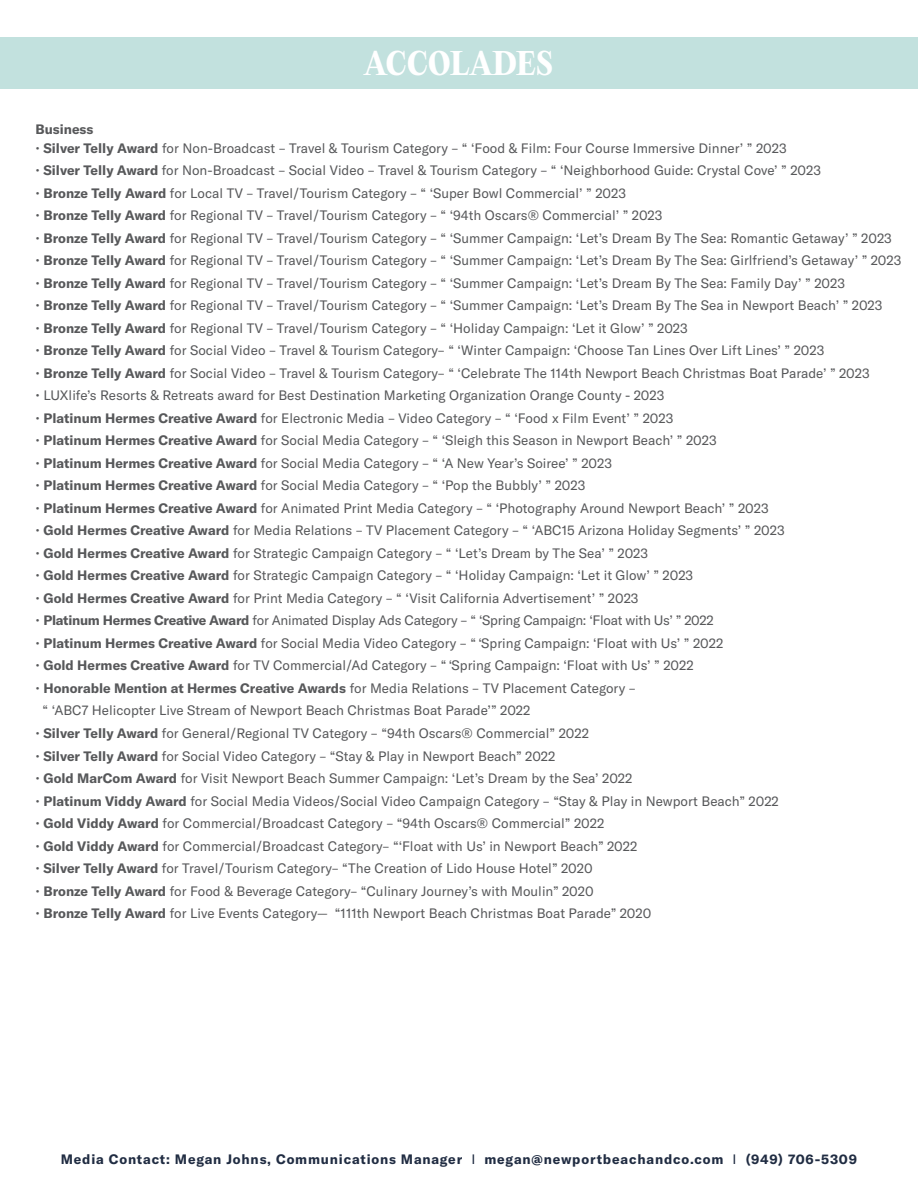
<style>
.page{position:relative;width:918px;height:1188px;background:#fff}
.page>*{position:absolute;margin:0;border:0;box-sizing:border-box;transform-origin:0 0}
.t1{font:700 30px "PP Editorial New";letter-spacing:-.01em;color:#fff}
.t2{font:13.5px/22.5px "GT America";color:#57585a}
.t3{font:13.5px "GT America";letter-spacing:-.02em;color:#57585a}
.t4{font:700 13.5px "GT America";letter-spacing:.06em;color:#202c42}
.t5{font:700 13.5px "GT America";color:#57585a}
.s1{font-weight:700}
.s2{font-weight:400}
</style>
<div class="page">
<div style="left:0;top:37px;width:918px;height:52px;background:#c2e1de"></div>
<h1 class="t1" style="left:364px;top:43px;width:190px">ACCOLADES</h1>
<p class="t5" style="left:36px;top:120px;width:59px">Business</p>
<p class="t2" style="left:36px;top:137px;width:753px">• <span class="s1">Silver Telly Award</span> for Non-Broadcast – Travel &amp; Tourism Category – “ ‘Food &amp; Film: Four Course Immersive Dinner’ ” 2023</p>
<p class="t2" style="left:36px;top:159px;width:787px">• <span class="s1">Silver Telly Award</span> for Non-Broadcast – Social Video – Travel &amp; Tourism Category – “ ‘Neighborhood Guide: Crystal Cove’ ” 2023</p>
<p class="t2" style="left:36px;top:182px;width:592px">• <span class="s1">Bronze Telly Award</span> for Local TV – Travel/Tourism Category – “ ‘Super Bowl Commercial’ ” 2023</p>
<p class="t2" style="left:36px;top:204px;width:628px">• <span class="s1">Bronze Telly Award</span> for Regional TV – Travel/Tourism Category – “ ‘94th Oscars® Commercial’ ” 2023</p>
<p class="t2" style="left:36px;top:227px;width:858px">• <span class="s1">Bronze Telly Award</span> for Regional TV – Travel/Tourism Category – “ ‘Summer Campaign: ‘Let’s Dream By The Sea: Romantic Getaway’ ” 2023</p>
<p class="t2" style="left:36px;top:249px;width:867px">• <span class="s1">Bronze Telly Award</span> for Regional TV – Travel/Tourism Category – “ ‘Summer Campaign: ‘Let’s Dream By The Sea: Girlfriend’s Getaway’ ” 2023</p>
<p class="t2" style="left:36px;top:272px;width:811px">• <span class="s1">Bronze Telly Award</span> for Regional TV – Travel/Tourism Category – “ ‘Summer Campaign: ‘Let’s Dream By The Sea: Family Day’ ” 2023</p>
<p class="t2" style="left:36px;top:294px;width:848px">• <span class="s1">Bronze Telly Award</span> for Regional TV – Travel/Tourism Category – “ ‘Summer Campaign: ‘Let’s Dream By The Sea in Newport Beach’ ” 2023</p>
<p class="t2" style="left:36px;top:317px;width:654px">• <span class="s1">Bronze Telly Award</span> for Regional TV – Travel/Tourism Category – “ ‘Holiday Campaign: ‘Let it Glow’ ” 2023</p>
<p class="t2" style="left:36px;top:339px;width:790px">• <span class="s1">Bronze Telly Award</span> for Social Video – Travel &amp; Tourism Category– “ ‘Winter Campaign: ‘Choose Tan Lines Over Lift Lines’ ” 2023</p>
<p class="t2" style="left:36px;top:362px;width:836px">• <span class="s1">Bronze Telly Award</span> for Social Video – Travel &amp; Tourism Category– “ ‘Celebrate The 114th Newport Beach Christmas Boat Parade’ ” 2023</p>
<p class="t2" style="left:36px;top:384px;width:630px">• LUXlife’s Resorts &amp; Retreats award for Best Destination Marketing Organization Orange County - 2023</p>
<p class="t2" style="left:36px;top:407px;width:639px">• <span class="s1">Platinum Hermes Creative Award</span> for Electronic Media – Video Category – “ ‘Food x Film Event’ ” 2023</p>
<p class="t2" style="left:36px;top:429px;width:683px">• <span class="s1">Platinum Hermes Creative Award</span> for Social Media Category – “ ‘Sleigh this Season in Newport Beach’ ” 2023</p>
<p class="t2" style="left:36px;top:452px;width:578px">• <span class="s1">Platinum Hermes Creative Award</span> for Social Media Category – “ ‘A New Year’s Soiree’ ” 2023</p>
<p class="t2" style="left:36px;top:474px;width:551px">• <span class="s1">Platinum Hermes Creative Award</span> for Social Media Category – “ ‘Pop the Bubbly’ ” 2023</p>
<p class="t2" style="left:36px;top:497px;width:735px">• <span class="s1">Platinum Hermes Creative Award</span> for Animated Print Media Category – “ ‘Photography Around Newport Beach’ ” 2023</p>
<p class="t2" style="left:36px;top:519px;width:751px">• <span class="s1">Gold Hermes Creative Award</span> for Media Relations – TV Placement Category – “ ‘ABC15 Arizona Holiday Segments’ ” 2023</p>
<p class="t2" style="left:36px;top:542px;width:614px">• <span class="s1">Gold Hermes Creative Award</span> for Strategic Campaign Category – “ ‘Let’s Dream by The Sea’ ” 2023</p>
<p class="t2" style="left:36px;top:564px;width:659px">• <span class="s1">Gold Hermes Creative Award</span> for Strategic Campaign Category – “ ‘Holiday Campaign: ‘Let it Glow’ ” 2023</p>
<p class="t2" style="left:36px;top:587px;width:605px">• <span class="s1">Gold Hermes Creative Award</span> for Print Media Category – “ ‘Visit California Advertisement’ ” 2023</p>
<p class="t3" style="left:36px;top:613px;width:680px">• <span class="s1">Platinum Hermes Creative Award</span> for Animated Display Ads Category – “ ‘Spring Campaign: ‘Float with Us’ ” 2022</p>
<p class="t2" style="left:36px;top:632px;width:689px">• <span class="s1">Platinum Hermes Creative Award</span> for Social Media Video Category – “ ‘Spring Campaign: ‘Float with Us’ ” 2022</p>
<p class="t2" style="left:36px;top:654px;width:660px">• <span class="s1">Gold Hermes Creative Award</span> for TV Commercial/Ad Category – “ ‘Spring Campaign: ‘Float with Us’ ” 2022</p>
<p class="t2" style="left:43px;top:677px;width:595px;text-indent:-7px">• <span class="s1">Honorable Mention at Hermes Creative Awards</span> for Media Relations – TV Placement Category – “ ‘ABC7 Helicopter Live Stream of Newport Beach Christmas Boat Parade’” 2022</p>
<p class="t2" style="left:36px;top:722px;width:555px">• <span class="s1">Silver Telly Award</span> for General/Regional TV Category – “94th Oscars® Commercial” 2022</p>
<p class="t2" style="left:36px;top:745px;width:521px">• <span class="s1">Silver Telly Award</span> for Social Video Category – “Stay &amp; Play in Newport Beach” 2022</p>
<p class="t2" style="left:36px;top:767px;width:599px">• <span class="s1">Gold MarCom Award</span> for Visit Newport Beach Summer Campaign: ‘Let’s Dream by the Sea’ 2022</p>
<p class="t2" style="left:36px;top:790px;width:745px">• <span class="s1">Platinum Viddy Award</span> for Social Media Videos/Social Video Campaign Category – “Stay &amp; Play in Newport Beach” 2022</p>
<p class="t2" style="left:36px;top:812px;width:570px">• <span class="s1">Gold Viddy Award</span> for Commercial/Broadcast Category – “94th Oscars® Commercial” 2022</p>
<p class="t2" style="left:36px;top:835px;width:603px">• <span class="s1">Gold Viddy Award</span> for Commercial/Broadcast Category– “‘Float with Us’ in Newport Beach” 2022</p>
<p class="t2" style="left:36px;top:857px;width:559px">• <span class="s1">Silver Telly Award</span> for Travel/Tourism Category– “The Creation of Lido House Hotel” 2020</p>
<p class="t2" style="left:36px;top:880px;width:560px">• <span class="s1">Bronze Telly Award</span> for Food &amp; Beverage Category– “Culinary Journey’s with Moulin” 2020</p>
<p class="t2" style="left:36px;top:902px;width:617px">• <span class="s1">Bronze Telly Award</span> for Live Events Category— “111th Newport Beach Christmas Boat Parade” 2020</p>
<p class="t4" style="left:61px;top:1150px;width:798px">Media Contact: Megan Johns, Communications Manager <span class="s2">I</span> megan@newportbeachandco.com <span class="s2">I</span> (949) 706-5309</p>
</div>
